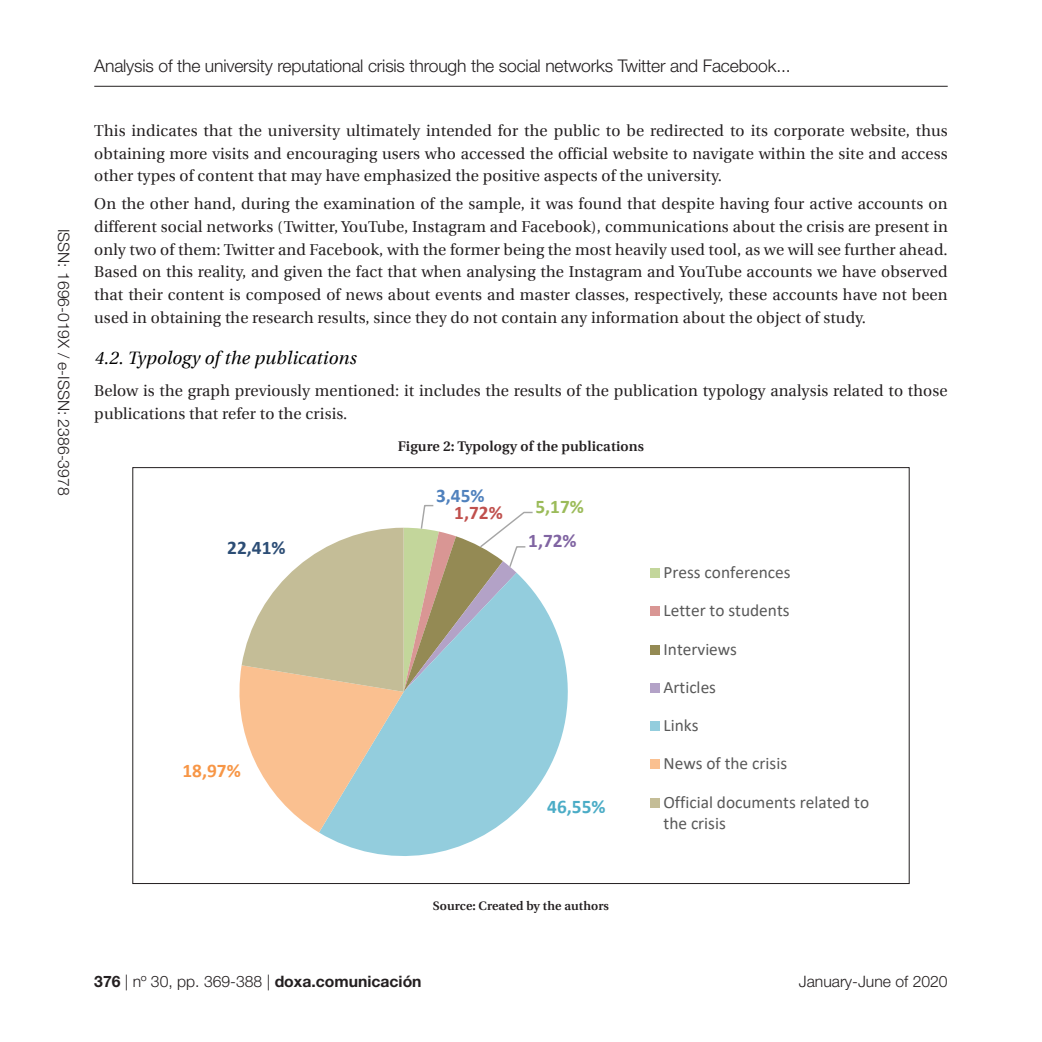
<style>
.page{position:relative;width:1042px;height:1042px;background:#fff}
.page>*{position:absolute;margin:0;border:0;box-sizing:border-box;transform-origin:0 0}
.t1{font:21.18px "Calibri";color:#000}
.t2{font:700 19.25px/17.2px "Calibri";color:#4f81bd}
.t3{font:700 19.25px/34.3px "Calibri";color:#9bbb59;text-align:center}
.t4{font:700 19.25px "Calibri";color:#4bacc6}
.t5{font:700 19.25px "Calibri";color:#f79646}
.t6{font:700 19.25px "Calibri";color:#2c4d75}
.Nivel_1_1{font:italic 17.85px "Utopia";letter-spacing:.01em;color:#000001}
.t7{font:300 17.5px "Helvetica Neue LT Std";letter-spacing:-.01em;color:#231f20}
.t8{font:17.32px/21.2px "Calibri";color:#595959}
.Cuerpo_de_texto{font:15.75px/22.8px "Utopia";letter-spacing:.01em;color:#231f20;text-align:justify}
.t9{font:300 15.75px "Helvetica Neue LT Std";color:#231f20}
.t10{font:700 15.75px "Helvetica Neue LT Std";color:#231f20}
.Tablas{font:600 14px "Utopia";letter-spacing:.01em;color:#231f20}
.Pie_de_imagen{font:600 12.25px "Utopia";letter-spacing:.01em;color:#231f20}
.s1{color:#c0504d}
.s2{color:#8064a2}
.s3{font-weight:300}
</style>
<div class="page">
<hr style="left:94px;top:86px;width:853px;height:1px;background:#231f20">
<svg style="left:319px;top:592px;width:249px;height:264px;fill:#93cddd"></svg>
<svg style="left:239px;top:504px;width:295px;height:328px"></svg>
<div style="left:650px;top:568px;width:9px;height:10px;background:#c3d69b"></div>
<div style="left:650px;top:607px;width:9px;height:9px;background:#d99694"></div>
<div style="left:650px;top:645px;width:9px;height:9px;background:#948a54"></div>
<div style="left:650px;top:683px;width:9px;height:10px;background:#b3a2c7"></div>
<div style="left:650px;top:721px;width:9px;height:10px;background:#93cddd"></div>
<div style="left:650px;top:759px;width:9px;height:10px;background:#fac090"></div>
<div style="left:650px;top:798px;width:9px;height:9px;background:#c4bd97"></div>
<p class="t9" style="left:74px;top:229px;width:268px;rotate:90deg">ISSN: 1696-019X / e-ISSN: 2386-3978</p>
<p class="t7" style="left:94px;top:55px;width:698px">Analysis of the university reputational crisis through the social networks Twitter and Facebook...</p>
<p class="Cuerpo_de_texto" style="left:94px;top:119px;width:855px">This indicates that the university ultimately intended for the public to be redirected to its corporate website, thus obtaining more visits and encouraging users who accessed the official website to navigate within the site and access other types of content that may have emphasized the positive aspects of the university.</p>
<p class="Cuerpo_de_texto" style="left:94px;top:193px;width:855px">On the other hand, during the examination of the sample, it was found that despite having four active accounts on different social networks (Twitter, YouTube, Instagram and Facebook), communications about the crisis are present in only two of them: Twitter and Facebook, with the former being the most heavily used tool, as we will see further ahead.<br>Based on this reality, and given the fact that when analysing the Instagram and YouTube accounts we have observed that their content is composed of news about events and master classes, respectively, these accounts have not been used in obtaining the research results, since they do not contain any information about the object of study.</p>
<p class="Nivel_1_1" style="left:94px;top:348px;width:263px">4.2. Typology of the publications</p>
<p class="Cuerpo_de_texto" style="left:94px;top:380px;width:855px">Below is the graph previously mentioned: it includes the results of the publication typology analysis related to those publications that refer to the crisis.</p>
<p class="t1" style="left:367px;top:433px;width:324px">Figure 2: Typology of the publications</p>
<p class="Tablas" style="left:398px;top:438px;width:248px">Figure 2: Typology of the publications</p>
<p class="t2" style="left:454px;top:487px;width:50px;text-indent:-18px">3,45%<br><span class="s1">1,72%</span></p>
<p class="t3" style="left:528px;top:489px;width:57px">5,17%<br><span class="s2">1,72%</span></p>
<p class="t6" style="left:227px;top:534px;width:60px">22,41%</p>
<p class="t5" style="left:182px;top:757px;width:60px">18,97%</p>
<p class="t4" style="left:547px;top:793px;width:60px">46,55%</p>
<p class="t8" style="left:663px;top:561px;width:128px">Press conferences</p>
<p class="t8" style="left:663px;top:600px;width:128px">Letter to students</p>
<p class="t8" style="left:663px;top:638px;width:75px">Interviews</p>
<p class="t8" style="left:663px;top:676px;width:54px">Articles</p>
<p class="t8" style="left:663px;top:714px;width:37px">Links</p>
<p class="t8" style="left:663px;top:752px;width:125px">News of the crisis</p>
<p class="t8" style="left:663px;top:791px;width:207px">Official documents related to the crisis</p>
<p class="Pie_de_imagen" style="left:433px;top:899px;width:178px">Source: Created by the authors</p>
<p class="t10" style="left:94px;top:972px;width:329px">376 <span class="s3">| nº 30, pp. 369-388 |</span> doxa.comunicación</p>
<p class="t9" style="left:799px;top:972px;width:150px">January-June of 2020</p>
</div>
